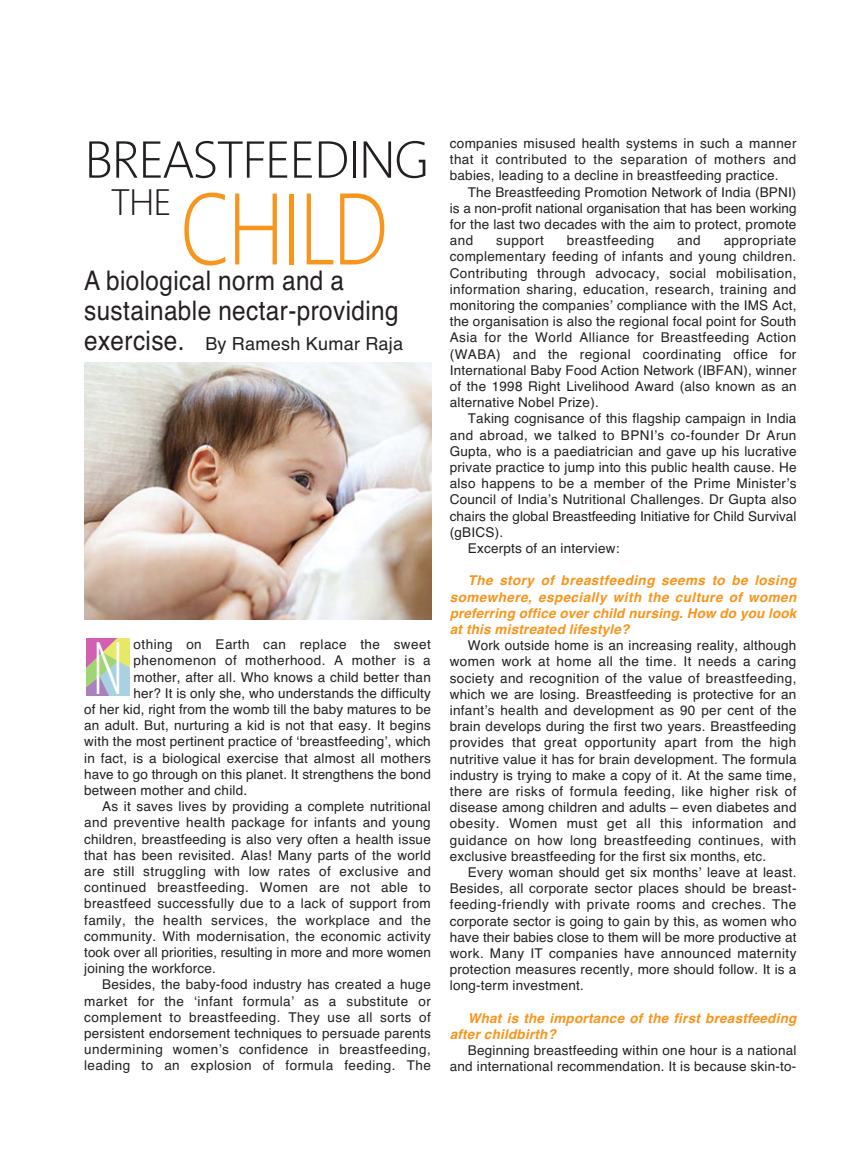
<style>
.page{position:relative;width:860px;height:1170px;background:#fff}
.page>*{position:absolute;margin:0;border:0;box-sizing:border-box;transform-origin:0 0}
.t1{font:300 102.75px "Segan";letter-spacing:-.04em;color:#f7951d;scale:.81 1}
.t2{font:300 68.25px "Koz Go Pro";color:#fff;scale:.62 1}
.t3{font:300 52.65px "Segan";letter-spacing:-.04em;color:#231f20}
.t4{font:300 37.35px "Segan";color:#231f20}
.t5{font:27px "Helvetica";letter-spacing:.015em;color:#231f20;scale:.9 1}
.t6{font:18px "Helvetica";letter-spacing:.015em;color:#231f20}
.t7{font:13.5px/16.2px "Helvetica";letter-spacing:.015em;color:#231f20;text-align:justify}
.t8{font:13.5px "Helvetica";letter-spacing:.035em;color:#231f20}
.t9{font:italic 700 13.5px/16.2px "Helvetica";letter-spacing:.015em;color:#f7951d;text-align:justify}
.s1{font-size:27px}
</style>
<div class="page">
<img style="left:87px;top:639px;width:42px;height:57px">
<img style="left:84px;top:363px;width:347px;height:257px">
<h3 class="t3" style="left:84px;top:136px;width:347px">BREASTFEEDING</h3>
<h3 class="t4" style="left:111px;top:186px;width:63px">THE</h3>
<h1 class="t1" style="left:180px;top:183px;width:259px">CHILD</h1>
<h3 class="t5" style="left:84px;top:295px;width:351px">sustainable nectar-providing</h3>
<h3 class="t6" style="left:84px;top:334px;width:320px"><span class="s1">exercise.</span> By Ramesh Kumar Raja</h3>
<h3 class="t5" style="left:84px;top:265px;width:290px">A biological norm and a</h3>
<p class="t8" style="left:134px;top:637px;width:299px">othing on Earth can replace the sweet</p>
<p class="t8" style="left:134px;top:653px;width:299px">phenomenon of motherhood. A mother is a</p>
<p class="t7" style="left:134px;top:669px;width:299px">mother, after all. Who knows a child better than</p>
<p class="t7" style="left:134px;top:685px;width:298px">her? It is only she, who understands the difficulty</p>
<p class="t7" style="left:84px;top:701px;width:348px">of her kid, right from the womb till the baby matures to be</p>
<p class="t7" style="left:84px;top:717px;width:348px">an adult. But, nurturing a kid is not that easy. It begins</p>
<p class="t7" style="left:84px;top:734px;width:348px">with the most pertinent practice of ‘breastfeeding’, which</p>
<p class="t7" style="left:84px;top:750px;width:348px">in fact, is a biological exercise that almost all mothers</p>
<p class="t7" style="left:84px;top:766px;width:348px">have to go through on this planet. It strengthens the bond</p>
<p class="t7" style="left:84px;top:782px;width:165px">between mother and child.</p>
<p class="t7" style="left:102px;top:798px;width:330px">As it saves lives by providing a complete nutritional</p>
<p class="t8" style="left:84px;top:815px;width:348px">and preventive health package for infants and young</p>
<p class="t7" style="left:84px;top:831px;width:348px">children, breastfeeding is also very often a health issue</p>
<p class="t7" style="left:84px;top:847px;width:348px">that has been revisited. Alas! Many parts of the world</p>
<p class="t8" style="left:84px;top:863px;width:348px">are still struggling with low rates of exclusive and</p>
<p class="t8" style="left:84px;top:880px;width:348px">continued breastfeeding. Women are not able to</p>
<p class="t7" style="left:84px;top:896px;width:348px">breastfeed successfully due to a lack of support from</p>
<p class="t8" style="left:84px;top:912px;width:348px">family, the health services, the workplace and the</p>
<p class="t7" style="left:84px;top:928px;width:348px">community. With modernisation, the economic activity</p>
<p class="t7" style="left:84px;top:944px;width:348px">took over all priorities, resulting in more and more women</p>
<p class="t7" style="left:84px;top:960px;width:133px">joining the workforce.</p>
<p class="t7" style="left:102px;top:977px;width:330px">Besides, the baby-food industry has created a huge</p>
<p class="t8" style="left:84px;top:993px;width:348px">market for the ‘infant formula’ as a substitute or</p>
<p class="t8" style="left:84px;top:1009px;width:348px">complement to breastfeeding. They use all sorts of</p>
<p class="t7" style="left:84px;top:1025px;width:348px">persistent endorsement techniques to persuade parents</p>
<p class="t8" style="left:84px;top:1042px;width:348px">undermining women’s confidence in breastfeeding,</p>
<p class="t8" style="left:84px;top:1058px;width:348px">leading to an explosion of formula feeding. The</p>
<h2 class="t2" style="left:93px;top:624px;width:50px">N</h2>
<p class="t7" style="left:450px;top:135px;width:348px">companies misused health systems in such a manner that it contributed to the separation of mothers and babies, leading to a decline in breastfeeding practice.</p>
<p class="t7" style="left:450px;top:184px;width:348px;text-indent:18px">The Breastfeeding Promotion Network of India (BPNI) is a non-profit national organisation that has been working for the last two decades with the aim to protect, promote and</p>
<p class="t8" style="left:496px;top:233px;width:49px">support</p>
<p class="t8" style="left:567px;top:233px;width:89px">breastfeeding</p>
<p class="t7" style="left:677px;top:232px;width:25px">and</p>
<p class="t7" style="left:450px;top:232px;width:348px;text-indent:274px">appropriate complementary feeding of infants and young children.<br>Contributing through advocacy, social mobilisation, information sharing, education, research, training and monitoring the companies’ compliance with the IMS Act, the organisation is also the regional focal point for South Asia for the World Alliance for Breastfeeding Action (WABA) and the regional coordinating office for International Baby Food Action Network (IBFAN), winner of the 1998 Right Livelihood Award (also known as an alternative Nobel Prize).</p>
<p class="t7" style="left:468px;top:411px;width:330px">Taking cognisance of this flagship campaign in India</p>
<p class="t8" style="left:450px;top:427px;width:348px">and abroad, we talked to BPNI’s co-founder Dr Arun</p>
<p class="t7" style="left:450px;top:443px;width:348px">Gupta, who is a paediatrician and gave up his lucrative</p>
<p class="t7" style="left:450px;top:459px;width:348px">private practice to jump into this public health cause. He</p>
<p class="t7" style="left:450px;top:475px;width:348px">also happens to be a member of the Prime Minister’s</p>
<p class="t7" style="left:450px;top:492px;width:348px">Council of India’s Nutritional Challenges. Dr Gupta also</p>
<p class="t7" style="left:450px;top:508px;width:348px">chairs the global Breastfeeding Initiative for Child Survival</p>
<p class="t7" style="left:450px;top:524px;width:55px">(gBICS).</p>
<p class="t7" style="left:468px;top:540px;width:153px">Excerpts of an interview:</p>
<p class="t9" style="left:450px;top:573px;width:348px;text-indent:18px">The story of breastfeeding seems to be losing somewhere, especially with the culture of women preferring office over child nursing. How do you look at this mistreated lifestyle?</p>
<p class="t7" style="left:450px;top:637px;width:348px;text-indent:18px">Work outside home is an increasing reality, although women work at home all the time. It needs a caring society and recognition of the value of breastfeeding, which we are losing. Breastfeeding is protective for an infant’s health and development as 90 per cent of the brain develops during the first two years. Breastfeeding provides that great opportunity apart from the high nutritive value it has for brain development. The formula industry is trying to make a copy of it. At the same time, there are risks of formula feeding, like higher risk of disease among children and adults – even diabetes and obesity. Women must get all this information and guidance on how long breastfeeding continues, with exclusive breastfeeding for the first six months, etc.</p>
<p class="t7" style="left:450px;top:864px;width:348px;text-indent:18px">Every woman should get six months’ leave at least.<br>Besides, all corporate sector places should be breast&shy;feeding-friendly with private rooms and creches. The corporate sector is going to gain by this, as women who have their babies close to them will be more productive at work. Many IT companies have announced maternity protection measures recently, more should follow. It is a long-term investment.</p>
<p class="t9" style="left:450px;top:1010px;width:348px;text-indent:18px">What is the importance of the first breastfeeding after childbirth?</p>
<p class="t7" style="left:450px;top:1042px;width:348px;text-align:right">Beginning breastfeeding within one hour is a national and international recommendation. It is because skin-to-</p>
</div>
